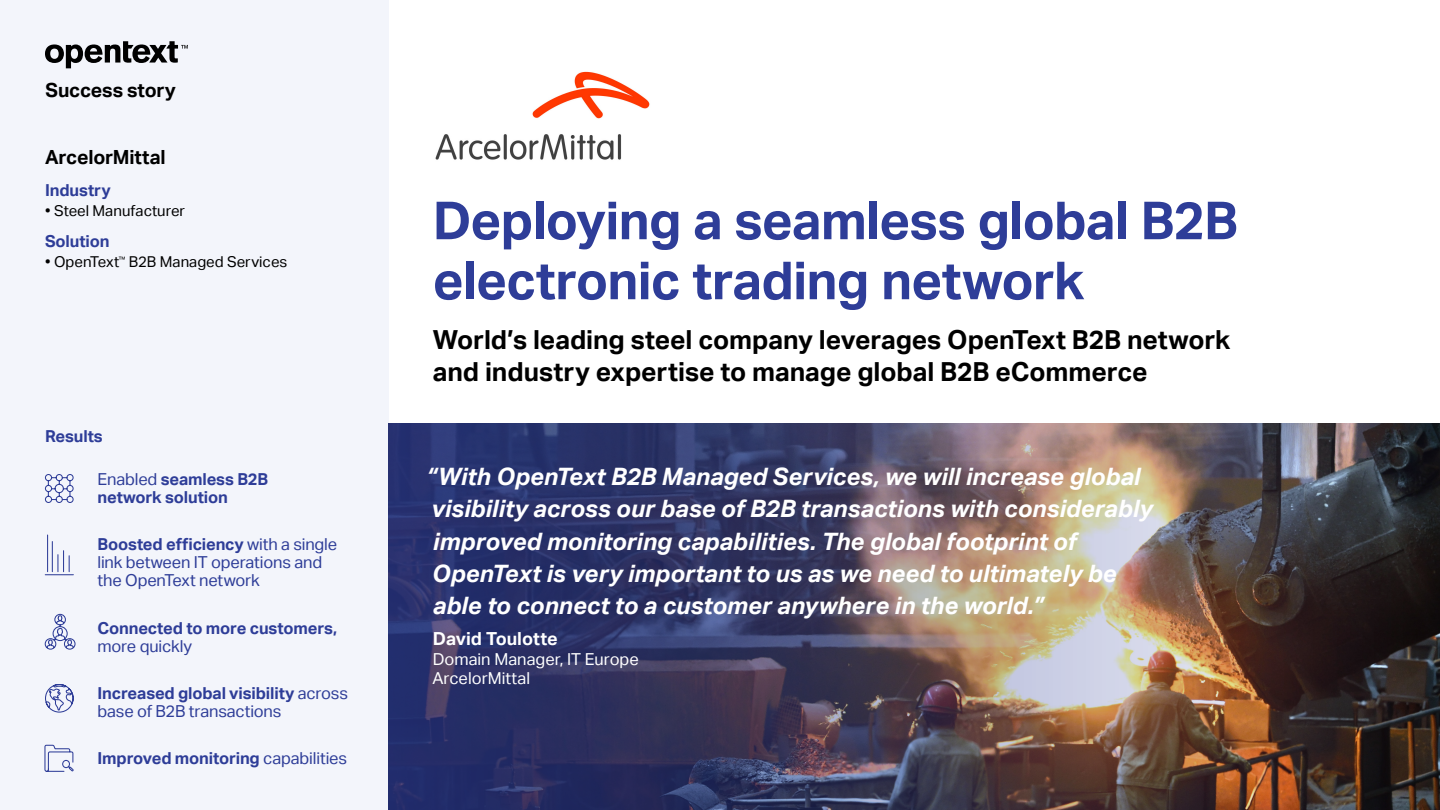
<style>
.page{position:relative;width:1440px;height:810px;background:#fff}
.page>*{position:absolute;margin:0;border:0;box-sizing:border-box;transform-origin:0 0}
.t1{font:700 52.5px/60px "Aktiv Grotesk";letter-spacing:-.015em;color:#2e3d98}
.t2{font:700 26.25px/31.5px "Aktiv Grotesk";letter-spacing:-.005em;color:#000}
.t3{font:italic 700 24px/32.2px "Aktiv Grotesk";color:#fff}
.t4{font:700 19.5px "Aktiv Grotesk";letter-spacing:-.01em;color:#000}
.t5{font:700 18px "Aktiv Grotesk";color:#fff}
.t6{font:16.5px/18px "Aktiv Grotesk";letter-spacing:-.01em;color:#2e3d98}
.t7{font:700 16.5px/18px "Aktiv Grotesk";letter-spacing:-.01em;color:#2e3d98}
.t8{font:16.5px/19.8px "Aktiv Grotesk";color:#fff}
.t9{font:15px "Aktiv Grotesk";color:#000}
.s1{font-weight:400}
.s2{font-weight:700}
</style>
<div class="page">
<div style="left:0;top:0;width:388px;height:810px;background:#f3f5fb"></div>
<svg style="left:45px;top:41px;width:143px;height:27px"></svg>
<img style="left:435px;top:71px;width:215px;height:89px">
<svg style="left:44px;top:474px;width:30px;height:29px"></svg>
<svg style="left:45px;top:684px;width:29px;height:29px"></svg>
<svg style="left:44px;top:613px;width:32px;height:37px"></svg>
<svg style="left:44px;top:744px;width:30px;height:28px"></svg>
<hr style="left:47px;top:535px;width:1px;height:37px;background:#2e3d98">
<hr style="left:52px;top:542px;width:1px;height:30px;background:#2e3d98">
<svg style="left:45px;top:551px;width:28px;height:24px"></svg>
<img style="left:388px;top:423px;width:1052px;height:387px">
<p class="t4" style="left:45px;top:79px;width:132px">Success story</p>
<p class="t4" style="left:45px;top:146px;width:122px">ArcelorMittal</p>
<p class="t7" style="left:45px;top:181px;width:67px">Industry</p>
<p class="t9" style="left:45px;top:202px;width:142px">• Steel Manufacturer</p>
<p class="t7" style="left:45px;top:232px;width:66px">Solution</p>
<p class="t9" style="left:45px;top:253px;width:244px">• OpenText<sup>™</sup> B2B Managed Services</p>
<p class="t7" style="left:45px;top:428px;width:59px">Results</p>
<p class="t7" style="left:98px;top:470px;width:172px"><span class="s1">Enabled</span> seamless B2B network solution</p>
<p class="t6" style="left:98px;top:536px;width:241px"><span class="s2">Boosted efficiency</span> with a single link between IT operations and the OpenText network</p>
<p class="t7" style="left:98px;top:619px;width:241px">Connected to more customers,</p>
<p class="t6" style="left:98px;top:637px;width:96px">more quickly</p>
<p class="t6" style="left:98px;top:684px;width:252px"><span class="s2">Increased global visibility</span> across base of B2B transactions</p>
<p class="t7" style="left:98px;top:749px;width:251px">Improved monitoring <span class="s1">capabilities</span></p>
<h1 class="t1" style="left:433px;top:191px;width:807px">Deploying a seamless global B2B electronic trading network</h1>
<p class="t2" style="left:433px;top:325px;width:799px">World’s leading steel company leverages OpenText B2B network and industry expertise to manage global B2B eCommerce</p>
<p class="t3" style="left:426px;top:461px;width:728px">“With OpenText B2B Managed Services, we will increase global visibility across our base of B2B transactions with considerably improved monitoring capabilities. The global footprint of OpenText is very important to us as we need to ultimately be able to connect to a customer anywhere in the world.”</p>
<p class="t5" style="left:433px;top:628px;width:126px">David Toulotte</p>
<p class="t8" style="left:432px;top:649px;width:208px">Domain Manager, IT Europe<br>ArcelorMittal</p>
</div>
